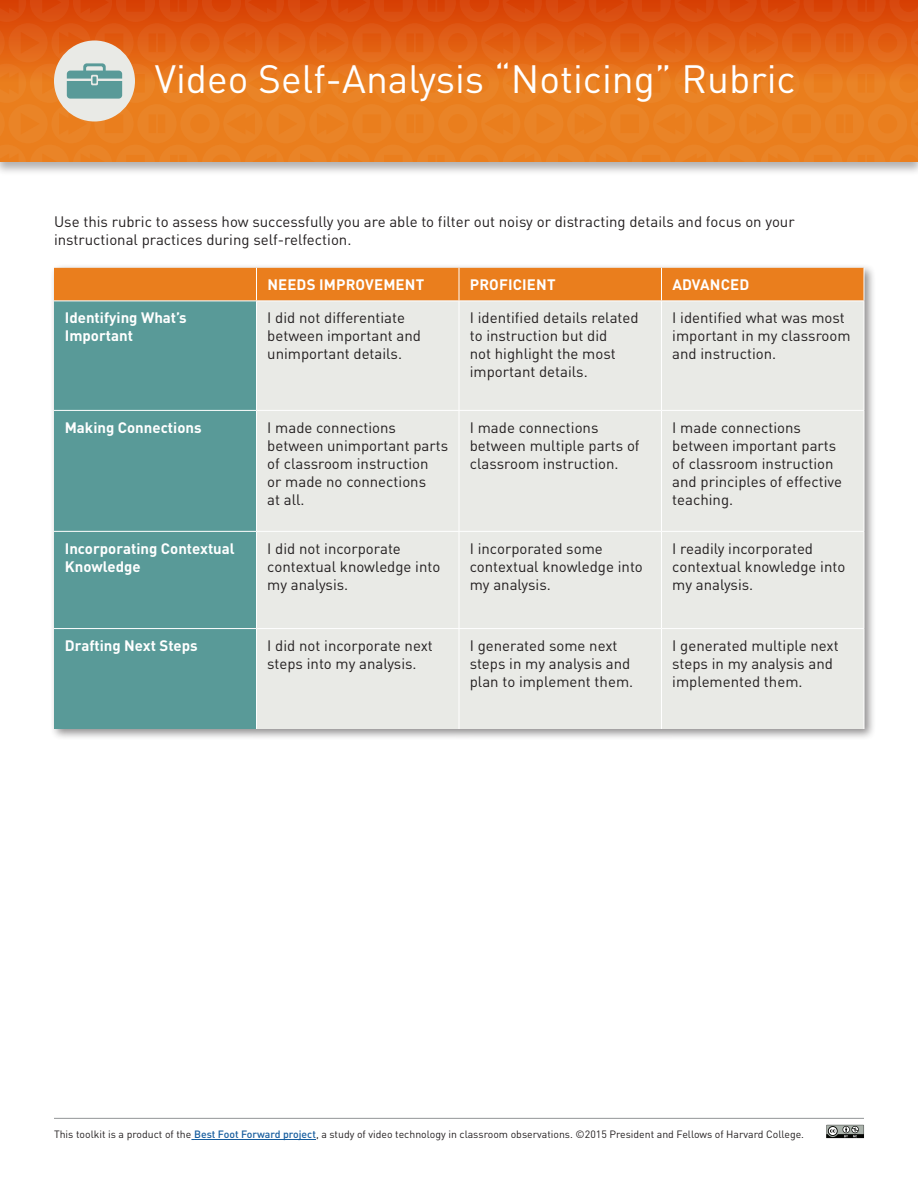
<style>
.page{position:relative;width:918px;height:1188px;background:#fff}
.page>*{position:absolute;margin:0;border:0;box-sizing:border-box;transform-origin:0 0}
.t1{font:39px "DINOT";color:#fff}
.t2{font:15px/18px "DINOT";color:#231f20}
.t3{font:700 15px/18px "DINOT";color:#fff}
.t4{font:10.5px "DINOT";color:#231f20}
.s1{font-weight:500;color:#175d9e}
</style>
<div class="page">
<div style="left:0;top:0;width:918px;height:176px;background:#231f20;opacity:.35"></div>
<svg style="left:0;top:0;width:918px;height:162px;background:#e37221"></svg>
<hr style="left:194px;top:1139px;width:122px;height:1px;background:#175d9e">
<hr style="left:54px;top:1118px;width:810px;height:1px;background:#939598">
<svg style="left:826px;top:1125px;width:38px;height:14px"></svg>
<div style="left:50px;top:263px;width:826px;height:478px;background:#231f20;opacity:.5"></div>
<div style="left:54px;top:268px;width:810px;height:33px;background:#ea7e1d"></div>
<div style="left:54px;top:302px;width:202px;height:427px;background:#599a98"></div>
<div style="left:257px;top:302px;width:607px;height:427px;background:#e9eae6"></div>
<hr style="left:54px;top:301px;width:202px;height:1px;background:#fff">
<hr style="left:256px;top:301px;width:203px;height:1px;background:#fff">
<hr style="left:459px;top:301px;width:203px;height:1px;background:#fff">
<hr style="left:662px;top:301px;width:202px;height:1px;background:#fff">
<hr style="left:54px;top:410px;width:202px;height:1px;background:#fff">
<hr style="left:256px;top:410px;width:203px;height:1px;background:#fff">
<hr style="left:459px;top:410px;width:203px;height:1px;background:#fff">
<hr style="left:662px;top:410px;width:202px;height:1px;background:#fff">
<hr style="left:256px;top:268px;width:1px;height:33px;background:#fff">
<hr style="left:459px;top:268px;width:1px;height:33px;background:#fff">
<hr style="left:661px;top:268px;width:1px;height:33px;background:#fff">
<hr style="left:864px;top:268px;width:1px;height:33px;background:#fff">
<hr style="left:256px;top:301px;width:1px;height:109px;background:#fff">
<hr style="left:459px;top:301px;width:1px;height:109px;background:#fff">
<hr style="left:661px;top:301px;width:1px;height:109px;background:#fff">
<hr style="left:864px;top:301px;width:1px;height:109px;background:#fff">
<hr style="left:256px;top:411px;width:1px;height:120px;background:#fff">
<hr style="left:459px;top:411px;width:1px;height:120px;background:#fff">
<hr style="left:661px;top:411px;width:1px;height:120px;background:#fff">
<hr style="left:864px;top:411px;width:1px;height:120px;background:#fff">
<hr style="left:54px;top:531px;width:202px;height:1px;background:#fff">
<hr style="left:256px;top:531px;width:203px;height:1px;background:#fff">
<hr style="left:256px;top:532px;width:1px;height:96px;background:#fff">
<hr style="left:459px;top:531px;width:203px;height:1px;background:#fff">
<hr style="left:459px;top:532px;width:1px;height:96px;background:#fff">
<hr style="left:662px;top:531px;width:202px;height:1px;background:#fff">
<hr style="left:661px;top:532px;width:1px;height:96px;background:#fff">
<hr style="left:864px;top:532px;width:1px;height:96px;background:#fff">
<hr style="left:54px;top:628px;width:202px;height:1px;background:#fff">
<hr style="left:256px;top:628px;width:203px;height:1px;background:#fff">
<hr style="left:256px;top:629px;width:1px;height:100px;background:#fff">
<hr style="left:459px;top:628px;width:203px;height:1px;background:#fff">
<hr style="left:459px;top:629px;width:1px;height:100px;background:#fff">
<hr style="left:662px;top:628px;width:202px;height:1px;background:#fff">
<hr style="left:661px;top:629px;width:1px;height:100px;background:#fff">
<hr style="left:864px;top:629px;width:1px;height:100px;background:#fff">
<p class="t1" style="left:155px;top:55px;width:642px">Video Self-Analysis “Noticing” Rubric</p>
<p class="t2" style="left:54px;top:213px;width:742px">Use this rubric to assess how successfully you are able to filter out noisy or distracting details and focus on your instructional practices during self-relfection.</p>
<p class="t3" style="left:267px;top:275px;width:158px">NEEDS IMPROVEMENT</p>
<p class="t3" style="left:470px;top:275px;width:87px">PROFICIENT</p>
<p class="t3" style="left:672px;top:275px;width:78px">ADVANCED</p>
<p class="t3" style="left:65px;top:308px;width:123px">Identifying What’s<br>Important</p>
<p class="t2" style="left:267px;top:308px;width:155px">I did not differentiate between important and unimportant details.</p>
<p class="t2" style="left:470px;top:308px;width:170px">I identified details related to instruction but did<br>not highlight the most important details.</p>
<p class="t2" style="left:672px;top:308px;width:180px">I identified what was most important in my classroom and instruction.</p>
<p class="t3" style="left:65px;top:418px;width:138px">Making Connections</p>
<p class="t2" style="left:267px;top:418px;width:182px">I made connections between unimportant parts of classroom instruction<br>or made no connections<br>at all.</p>
<p class="t2" style="left:470px;top:418px;width:171px">I made connections between multiple parts of classroom instruction.</p>
<p class="t2" style="left:672px;top:418px;width:171px">I made connections between important parts of classroom instruction and principles of effective teaching.</p>
<p class="t3" style="left:65px;top:539px;width:171px">Incorporating Contextual<br>Knowledge</p>
<p class="t2" style="left:267px;top:539px;width:175px">I did not incorporate contextual knowledge into my analysis.</p>
<p class="t2" style="left:470px;top:539px;width:175px">I incorporated some contextual knowledge into my analysis.</p>
<p class="t2" style="left:672px;top:539px;width:175px">I readily incorporated contextual knowledge into my analysis.</p>
<p class="t3" style="left:65px;top:636px;width:134px">Drafting Next Steps</p>
<p class="t2" style="left:267px;top:636px;width:167px">I did not incorporate next steps into my analysis.</p>
<p class="t2" style="left:470px;top:636px;width:165px">I generated some next steps in my analysis and plan to implement them.</p>
<p class="t2" style="left:672px;top:636px;width:168px">I generated multiple next steps in my analysis and implemented them.</p>
<p class="t4" style="left:54px;top:1128px;width:752px">This toolkit is a product of the <span class="s1">Best Foot Forward project</span>, a study of video technology in classroom observations. ©2015 President and Fellows of Harvard College.</p>
</div>
